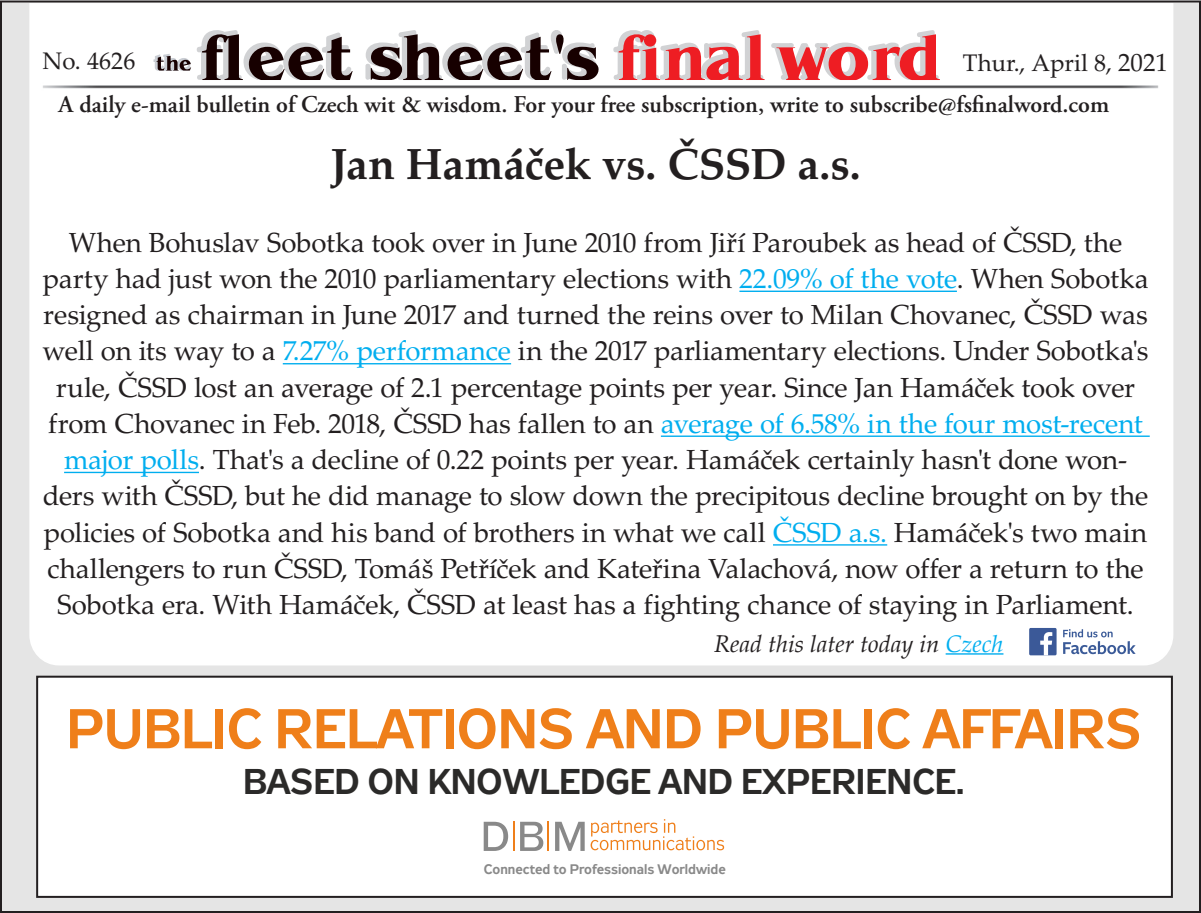
<style>
.page{position:relative;width:1201px;height:913px;background:#fff}
.page>*{position:absolute;margin:0;border:0;box-sizing:border-box;transform-origin:0 0}
.t1{font:55.8px "Zeppelin 33";color:#ef7f1a}
.t2{font:700 43.6px "Palatino LTCE";letter-spacing:-.005em;color:#231f20}
.t3{font:35.6px "Zeppelin 33";color:#2b2a29}
.t4{font:27.6px/36.2px "Palatino LTCE";letter-spacing:-.01em;color:#231f20;text-align:center}
.t5{font:600 24px "Adobe Garamond Pro";color:#231f20}
.t6{font:italic 24px "Palatino";color:#231f20}
.t7{font:24px "Palatino LTCE";color:#231f20}
.t8{font:13.8px "Zeppelin 33";color:#898989}
.s1{font-size:25px}
.s2{color:#00aeef}
</style>
<div class="page">
<div style="left:1px;top:1px;width:1198px;height:910px;background:#e5e5e5"></div>
<div style="left:28px;top:1px;width:1146px;height:665px;background:#fff"></div>
<img style="left:40px;top:83px;width:1120px;height:7px">
<svg style="left:153px;top:30px;width:446px;height:50px;background:#aaa3a4"></svg>
<svg style="left:611px;top:30px;width:328px;height:50px;background:#eda0a3"></svg>
<hr style="left:945px;top:653px;width:58px;height:1px;background:#00aeef">
<svg style="left:1062px;top:629px;width:73px;height:25px;background:#c8d1e2"></svg>
<div style="left:1028px;top:627px;width:28px;height:28px;background:#3b5998;border-radius:2px"></div>
<svg style="left:1040px;top:632px;width:12px;height:23px"></svg>
<hr style="left:739px;top:290px;width:217px;height:2px;background:#00aeef">
<hr style="left:283px;top:363px;width:228px;height:1px;background:#00aeef">
<hr style="left:660px;top:435px;width:489px;height:2px;background:#00aeef">
<hr style="left:64px;top:471px;width:135px;height:2px;background:#00aeef">
<hr style="left:772px;top:544px;width:115px;height:1px;background:#00aeef">
<div style="left:37px;top:676px;width:1134px;height:220px;background:#fff"></div>
<svg style="left:483px;top:821px;width:101px;height:29px"></svg>
<svg style="left:590px;top:819px;width:134px;height:31px"></svg>
<hr style="left:512px;top:821px;width:2px;height:29px;background:#ef7f1a">
<hr style="left:547px;top:821px;width:2px;height:29px;background:#ef7f1a">
<div style="left:36px;top:675px;width:1136px;height:222px;border:2px solid #231f20"></div>
<p class="t7" style="left:42px;top:47px;width:94px">No. 4626</p>
<p class="t7" style="left:962px;top:49px;width:207px">Thur., April 8, <span class="s1">2021</span></p>
<p class="t5" style="left:59px;top:90px;width:1051px">A daily e-mail bulletin of Czech wit &amp; wisdom. For your free subscription, write to subscribe@fsfinalword.com</p>
<p class="t2" style="left:330px;top:138px;width:531px">Jan Hamáček vs. ČSSD a.s.</p>
<p class="t4" style="left:42px;top:224px;width:1107px">When Bohuslav Sobotka took over in June 2010 from Jiří Paroubek as head of ČSSD, the party had just won the 2010 parliamentary elections with <span class="s2">22.09% of the vote</span>. When Sobotka resigned as chairman in June 2017 and turned the reins over to Milan Chovanec, ČSSD was well on its way to a <span class="s2">7.27% performance</span> in the 2017 parliamentary elections. Under Sobotka's rule, ČSSD lost an average of 2.1 percentage points per year. Since Jan Hamáček took over from Chovanec in Feb. 2018, ČSSD has fallen to an <span class="s2">average of 6.58% in the four most-recent major polls</span>. That's a decline of 0.22 points per year. Hamáček certainly hasn't done won&shy;ders with ČSSD, but he did manage to slow down the precipitous decline brought on by the policies of Sobotka and his band of brothers in what we call <span class="s2">ČSSD a.s.</span> Hamáček's two main challengers to run ČSSD, Tomáš Petříček and Kateřina Valachová, now offer a return to the Sobotka era. With Hamáček, ČSSD at least has a fighting chance of staying in Parliament.</p>
<p class="t6" style="left:714px;top:623px;width:291px">Read this later today in <span class="s2">Czech</span></p>
<p class="t1" style="left:66px;top:697px;width:1076px">PUBLIC RELATIONS AND PUBLIC AFFAIRS</p>
<p class="t3" style="left:243px;top:760px;width:723px">BASED ON KNOWLEDGE AND EXPERIENCE.</p>
<p class="t8" style="left:484px;top:861px;width:243px">Connected to Professionals Worldwide</p>
</div>
